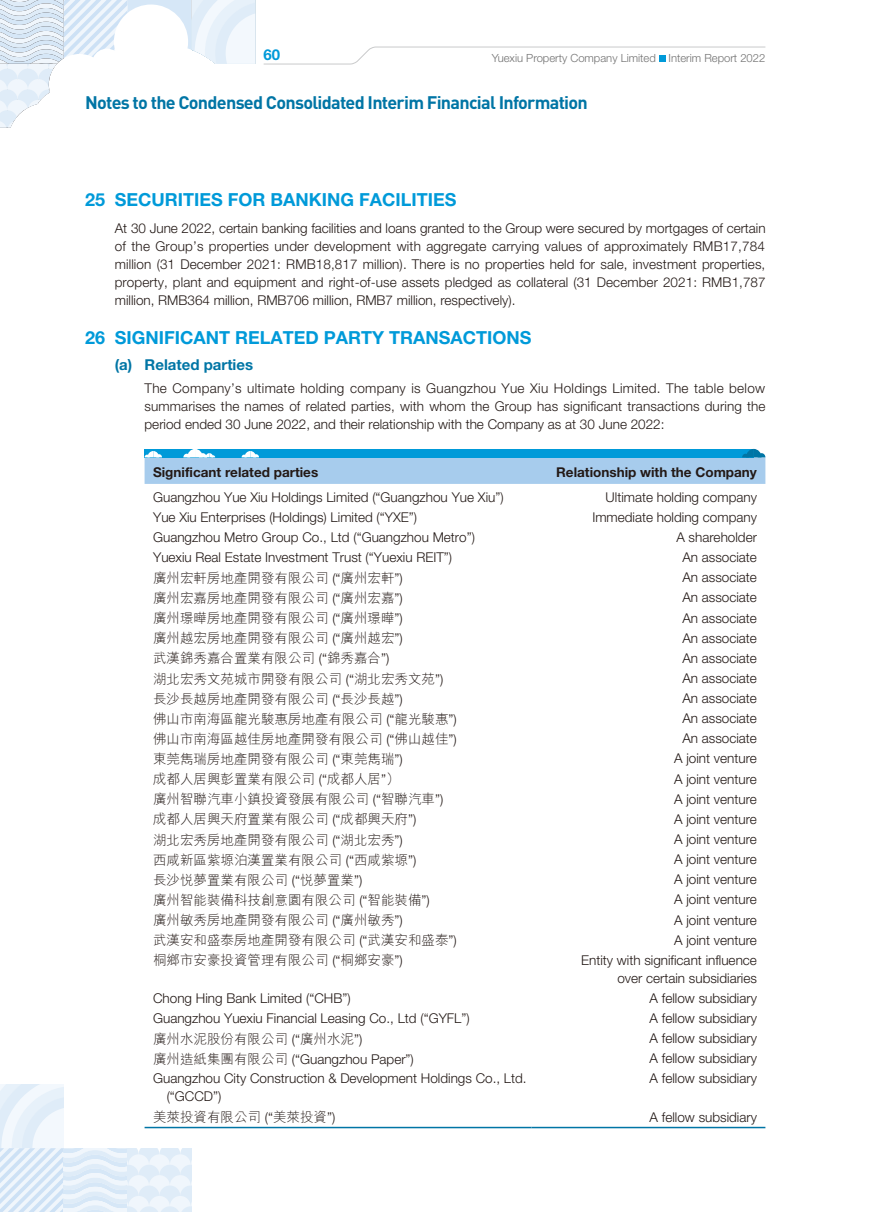
<style>
.page{position:relative;width:893px;height:1212px;background:#fff}
.page>*{position:absolute;margin:0;border:0;box-sizing:border-box;transform-origin:0 0}
.t1{font:700 18px "Helvetica Neue LT Std";color:#009ad9}
.t2{font:700 18px "DIN Pro";letter-spacing:-.04em;color:#0075a5}
.t3{font:700 15px "Helvetica Neue LT Std";color:#0075a5}
.t4{font:700 15px "Helvetica Neue LT Std";color:#009ad9}
.t5{font:300 13.5px/18px "Helvetica Neue LT Std";color:#231916;text-align:justify}
.t6{font:300 13.5px "M Hei HK";color:#231916}
.t7{font:700 13.5px "Helvetica Neue LT Std";color:#231916}
.t8{font:300 11.25px "Helvetica Neue LT Std";color:#727272}
.s1{font-family:"Helvetica Neue LT Std"}
.s2{font-family:"M Hei HK"}
</style>
<div class="page">
<svg style="left:0;top:1084px;width:192px;height:128px"></svg>
<svg style="left:0;top:0;width:255px;height:128px"></svg>
<svg style="left:263px;top:46px;width:503px;height:19px"></svg>
<svg style="left:145px;top:449px;width:620px;height:35px;background:#80c0e8"></svg>
<hr style="left:145px;top:1127px;width:386px;height:1px;background:#0075a5">
<hr style="left:531px;top:1127px;width:234px;height:1px;background:#0075a5">
<p class="t4" style="left:264px;top:45px;width:18px">60</p>
<p class="t8" style="left:492px;top:52px;width:275px">Yuexiu Property Company Limited Interim Report 2022</p>
<h1 class="t2" style="left:85px;top:90px;width:504px">Notes to the Condensed Consolidated Interim Financial Information</h1>
<h1 class="t1" style="left:85px;top:189px;width:373px">25 SECURITIES FOR BANKING FACILITIES</h1>
<p class="t5" style="left:115px;top:219px;width:652px">At 30 June 2022, certain banking facilities and loans granted to the Group were secured by mortgages of certain of the Group’s properties under development with aggregate carrying values of approximately RMB17,784 million (31 December 2021: RMB18,817 million). There is no properties held for sale, investment properties, property, plant and equipment and right-of-use assets pledged as collateral (31 December 2021: RMB1,787 million, RMB364 million, RMB706 million, RMB7 million, respectively).</p>
<h1 class="t1" style="left:85px;top:326px;width:448px">26 SIGNIFICANT RELATED PARTY TRANSACTIONS</h1>
<p class="t3" style="left:115px;top:356px;width:140px">(a) Related parties</p>
<p class="t5" style="left:145px;top:378px;width:622px">The Company’s ultimate holding company is Guangzhou Yue Xiu Holdings Limited. The table below summarises the names of related parties, with whom the Group has significant transactions during the period ended 30 June 2022, and their relationship with the Company as at 30 June 2022:</p>
<p class="t7" style="left:153px;top:464px;width:167px">Significant related parties</p>
<p class="t7" style="left:556px;top:464px;width:202px">Relationship with the Company</p>
<p class="t5" style="left:153px;top:488px;width:352px">Guangzhou Yue Xiu Holdings Limited (“Guangzhou Yue Xiu”)</p>
<p class="t5" style="left:606px;top:488px;width:153px">Ultimate holding company</p>
<p class="t5" style="left:153px;top:508px;width:266px">Yue Xiu Enterprises (Holdings) Limited (“YXE”)</p>
<p class="t5" style="left:592px;top:508px;width:166px">Immediate holding company</p>
<p class="t5" style="left:153px;top:528px;width:323px">Guangzhou Metro Group Co., Ltd (“Guangzhou Metro”)</p>
<p class="t5" style="left:676px;top:528px;width:82px">A shareholder</p>
<p class="t5" style="left:153px;top:548px;width:301px">Yuexiu Real Estate Investment Trust (“Yuexiu REIT”)</p>
<p class="t5" style="left:682px;top:548px;width:76px">An associate</p>
<p class="t6" style="left:153px;top:568px;width:251px">廣州宏軒房地產開發有限公司 <span class="s1">(“</span>廣州宏軒<span class="s1">”)</span></p>
<p class="t5" style="left:682px;top:568px;width:76px">An associate</p>
<p class="t6" style="left:153px;top:588px;width:251px">廣州宏嘉房地產開發有限公司 <span class="s1">(“</span>廣州宏嘉<span class="s1">”)</span></p>
<p class="t5" style="left:682px;top:588px;width:76px">An associate</p>
<p class="t6" style="left:153px;top:609px;width:251px">廣州璟曄房地產開發有限公司 <span class="s1">(“</span>廣州璟曄<span class="s1">”)</span></p>
<p class="t5" style="left:682px;top:608px;width:76px">An associate</p>
<p class="t6" style="left:153px;top:629px;width:251px">廣州越宏房地產開發有限公司 <span class="s1">(“</span>廣州越宏<span class="s1">”)</span></p>
<p class="t5" style="left:682px;top:628px;width:76px">An associate</p>
<p class="t6" style="left:153px;top:649px;width:238px">武漢錦秀嘉合置業有限公司 <span class="s1">(“</span>錦秀嘉合<span class="s1">”)</span></p>
<p class="t5" style="left:682px;top:649px;width:76px">An associate</p>
<p class="t6" style="left:153px;top:669px;width:292px">湖北宏秀文苑城市開發有限公司 <span class="s1">(“</span>湖北宏秀文苑<span class="s1">”)</span></p>
<p class="t5" style="left:682px;top:669px;width:76px">An associate</p>
<p class="t6" style="left:153px;top:689px;width:251px">長沙長越房地產開發有限公司 <span class="s1">(“</span>長沙長越<span class="s1">”)</span></p>
<p class="t5" style="left:682px;top:689px;width:76px">An associate</p>
<p class="t6" style="left:153px;top:709px;width:305px">佛山市南海區龍光駿惠房地產有限公司 <span class="s1">(“</span>龍光駿惠<span class="s1">”)</span></p>
<p class="t5" style="left:682px;top:709px;width:76px">An associate</p>
<p class="t6" style="left:153px;top:729px;width:305px">佛山市南海區越佳房地產開發有限公司 <span class="s1">(“</span>佛山越佳<span class="s1">”)</span></p>
<p class="t5" style="left:682px;top:729px;width:76px">An associate</p>
<p class="t6" style="left:153px;top:749px;width:251px">東莞雋瑞房地產開發有限公司 <span class="s1">(“</span>東莞雋瑞<span class="s1">”)</span></p>
<p class="t5" style="left:674px;top:749px;width:84px">A joint venture</p>
<p class="t6" style="left:153px;top:770px;width:248px">成都人居興彭置業有限公司 <span class="s1">(“</span>成都人居<span class="s1">”</span>）</p>
<p class="t5" style="left:674px;top:769px;width:84px">A joint venture</p>
<p class="t6" style="left:153px;top:790px;width:292px">廣州智聯汽車小鎮投資發展有限公司 <span class="s1">(“</span>智聯汽車<span class="s1">”)</span></p>
<p class="t5" style="left:674px;top:790px;width:84px">A joint venture</p>
<p class="t6" style="left:153px;top:810px;width:265px">成都人居興天府置業有限公司 <span class="s1">(“</span>成都興天府<span class="s1">”)</span></p>
<p class="t5" style="left:674px;top:810px;width:84px">A joint venture</p>
<p class="t6" style="left:153px;top:830px;width:251px">湖北宏秀房地產開發有限公司 <span class="s1">(“</span>湖北宏秀<span class="s1">”)</span></p>
<p class="t5" style="left:674px;top:830px;width:84px">A joint venture</p>
<p class="t6" style="left:153px;top:850px;width:265px">西咸新區紫塬泊漢置業有限公司 <span class="s1">(“</span>西咸紫塬<span class="s1">”)</span></p>
<p class="t5" style="left:674px;top:850px;width:84px">A joint venture</p>
<p class="t6" style="left:153px;top:870px;width:211px">長沙悅夢置業有限公司 <span class="s1">(“</span>悅夢置業<span class="s1">”)</span></p>
<p class="t5" style="left:674px;top:870px;width:84px">A joint venture</p>
<p class="t6" style="left:153px;top:890px;width:278px">廣州智能裝備科技創意園有限公司 <span class="s1">(“</span>智能裝備<span class="s1">”)</span></p>
<p class="t5" style="left:674px;top:890px;width:84px">A joint venture</p>
<p class="t6" style="left:153px;top:911px;width:251px">廣州敏秀房地產開發有限公司 <span class="s1">(“</span>廣州敏秀<span class="s1">”)</span></p>
<p class="t5" style="left:674px;top:910px;width:84px">A joint venture</p>
<p class="t6" style="left:153px;top:931px;width:305px">武漢安和盛泰房地產開發有限公司 <span class="s1">(“</span>武漢安和盛泰<span class="s1">”)</span></p>
<p class="t5" style="left:674px;top:930px;width:84px">A joint venture</p>
<p class="t6" style="left:153px;top:951px;width:251px">桐鄉市安豪投資管理有限公司 <span class="s1">(“</span>桐鄉安豪<span class="s1">”)</span></p>
<p class="t5" style="left:581px;top:951px;width:177px;text-align:right">Entity with significant influence over certain subsidiaries</p>
<p class="t5" style="left:153px;top:989px;width:199px">Chong Hing Bank Limited (“CHB”)</p>
<p class="t5" style="left:650px;top:989px;width:109px">A fellow subsidiary</p>
<p class="t5" style="left:153px;top:1009px;width:318px">Guangzhou Yuexiu Financial Leasing Co., Ltd (“GYFL”)</p>
<p class="t5" style="left:650px;top:1009px;width:109px">A fellow subsidiary</p>
<p class="t6" style="left:153px;top:1029px;width:211px">廣州水泥股份有限公司 <span class="s1">(“</span>廣州水泥<span class="s1">”)</span></p>
<p class="t5" style="left:650px;top:1029px;width:109px">A fellow subsidiary</p>
<p class="t5" style="left:153px;top:1050px;width:262px"><span class="s2">廣州造紙集團有限公司</span> (“Guangzhou Paper”)</p>
<p class="t5" style="left:650px;top:1049px;width:109px">A fellow subsidiary</p>
<p class="t5" style="left:167px;top:1069px;width:361px;text-indent:-14px">Guangzhou City Construction &amp; Development Holdings Co., Ltd. (“GCCD”)</p>
<p class="t5" style="left:650px;top:1069px;width:109px">A fellow subsidiary</p>
<p class="t6" style="left:153px;top:1108px;width:184px">美萊投資有限公司 <span class="s1">(“</span>美萊投資<span class="s1">”)</span></p>
<p class="t5" style="left:650px;top:1107px;width:109px">A fellow subsidiary</p>
</div>
